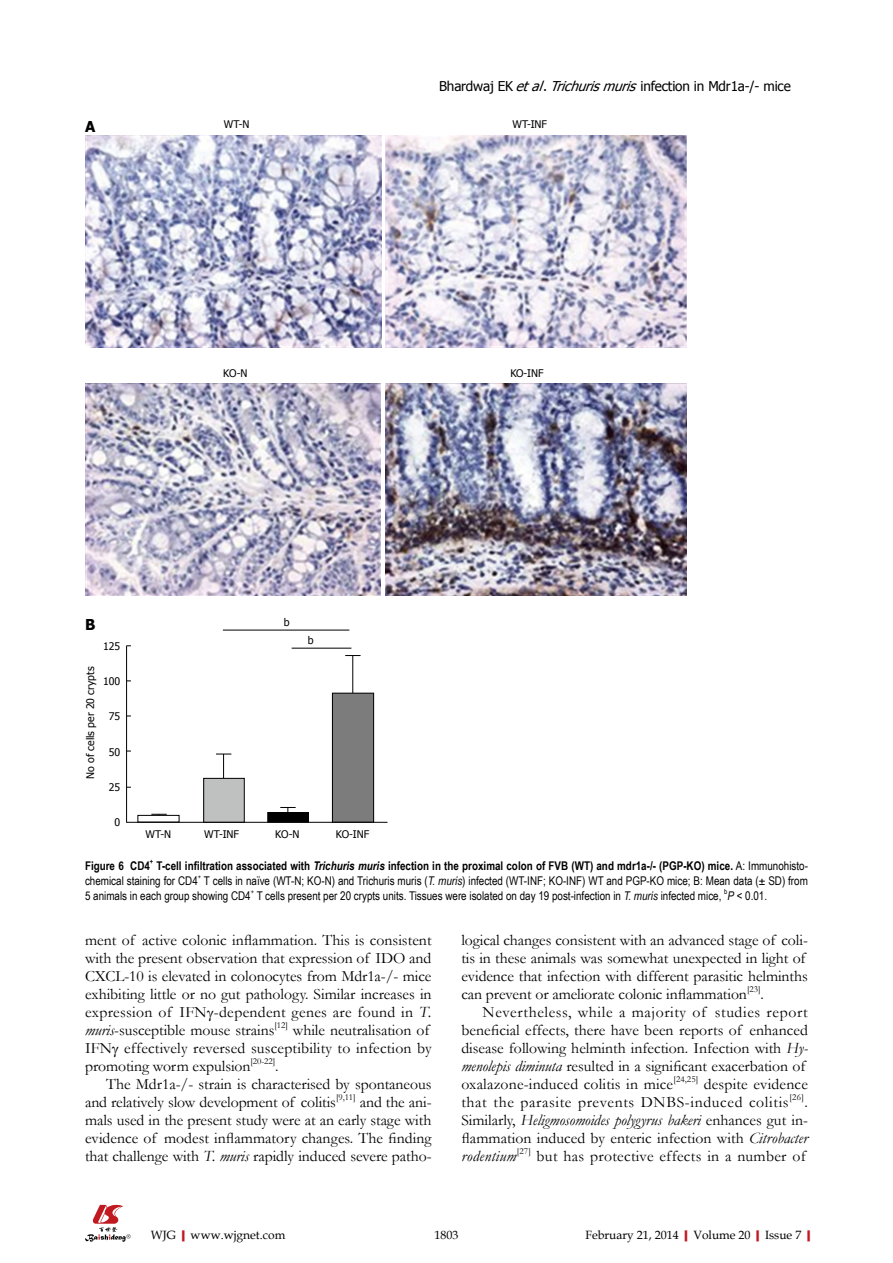
<style>
.page{position:relative;width:893px;height:1263px;background:#fff}
.page>*{position:absolute;margin:0;border:0;box-sizing:border-box;transform-origin:0 0}
.t1{font:15.75px/18px "Garamond";color:#000;text-align:justify}
.t2{font:15.75px/18px "Garamond";letter-spacing:.04em;color:#000}
.t3{font:15.75px "Garamond";letter-spacing:.02em;color:#000}
.t4{font:700 15px "Tahoma";color:#000}
.t5{font:13.5px "Tahoma";letter-spacing:-.01em;color:#000}
.t6{font:12px/15px "Arial Narrow";color:#000}
.t7{font:700 12px/15px "Arial Narrow";color:#000}
.t8{font:12px "Book Antiqua";color:#000}
.t9{font:10.5px "Tahoma";color:#000}
.t10{font:9.15px "Garamond";letter-spacing:-.005em;color:#000}
.t11{font:7.05px "Arial Narrow";color:#000}
.t12{font:700 7.05px "Arial Narrow";color:#000}
.s1{font-style:italic}
.s2{font-weight:400}
.s3{font-weight:700;color:#c01920}
</style>
<div class="page">
<svg style="left:85px;top:1205px;width:46px;height:37px"></svg>
<img style="left:85px;top:135px;width:296px;height:213px">
<img style="left:385px;top:135px;width:302px;height:213px">
<img style="left:85px;top:384px;width:296px;height:212px">
<img style="left:385px;top:384px;width:302px;height:212px">
<hr style="left:126px;top:646px;width:1px;height:176px;background:#000">
<hr style="left:126px;top:822px;width:261px;height:1px;background:#000">
<div style="left:138px;top:815px;width:41px;height:7px;border:1px solid #000"></div>
<div style="left:268px;top:812px;width:40px;height:10px;background:#000"></div>
<div style="left:204px;top:778px;width:40px;height:44px;background:#bfc0c0"></div>
<div style="left:203px;top:778px;width:41px;height:44px;border:1px solid #000"></div>
<svg style="left:151px;top:814px;width:16px;height:1px"></svg>
<svg style="left:280px;top:807px;width:16px;height:5px"></svg>
<svg style="left:216px;top:754px;width:15px;height:24px"></svg>
<svg style="left:345px;top:655px;width:16px;height:1px"></svg>
<hr style="left:352px;top:655px;width:1px;height:38px;background:#000">
<div style="left:332px;top:693px;width:42px;height:129px;background:#7d7c7d"></div>
<div style="left:332px;top:693px;width:42px;height:129px;border:1px solid #000"></div>
<hr style="left:223px;top:630px;width:126px;height:1px;background:#000">
<hr style="left:292px;top:648px;width:59px;height:1px;background:#000">
<p class="t4" style="left:85px;top:116px;width:12px">A</p>
<p class="t5" style="left:439px;top:77px;width:353px">Bhardwaj EK <span class="s1">etal</span>. <span class="s1">Trichurismuris</span>infection in Mdr1a-/- mice</p>
<p class="t9" style="left:224px;top:117px;width:27px">WT-N</p>
<p class="t9" style="left:513px;top:117px;width:36px">WT-INF</p>
<p class="t9" style="left:223px;top:366px;width:26px">KO-N</p>
<p class="t9" style="left:510px;top:366px;width:35px">KO-INF</p>
<p class="t4" style="left:85px;top:614px;width:12px">B</p>
<p class="t9" style="left:103px;top:639px;width:19px">125</p>
<p class="t9" style="left:103px;top:674px;width:19px">100</p>
<p class="t9" style="left:109px;top:709px;width:13px">75</p>
<p class="t9" style="left:109px;top:745px;width:13px">50</p>
<p class="t9" style="left:109px;top:780px;width:13px">25</p>
<p class="t9" style="left:114px;top:815px;width:7px">0</p>
<p class="t9" style="left:83px;top:779px;width:114px;rotate:-90deg">No of cells per 20 crypts</p>
<p class="t9" style="left:284px;top:615px;width:7px">b</p>
<p class="t9" style="left:308px;top:633px;width:7px">b</p>
<p class="t9" style="left:146px;top:827px;width:27px">WT-N</p>
<p class="t9" style="left:204px;top:827px;width:36px">WT-INF</p>
<p class="t9" style="left:275px;top:827px;width:26px">KO-N</p>
<p class="t9" style="left:336px;top:827px;width:35px">KO-INF</p>
<p class="t7" style="left:85px;top:858px;width:66px">Figure 6 CD4</p>
<p class="t12" style="left:150px;top:856px;width:5px">+</p>
<p class="t7" style="left:85px;top:858px;width:724px;text-indent:72px">T-cell infiltration associated with <span class="s1">Trichuris muris</span> infection in the proximal colon of FVB (WT) and mdr1a-/- (PGP-KO) mice. <span class="s2">A: Immunohisto&shy;chemical staining for CD4</span></p>
<p class="t11" style="left:198px;top:871px;width:5px">+</p>
<p class="t6" style="left:85px;top:873px;width:724px;text-indent:119px">T cells in naïve (WT-N; KO-N) and Trichuris muris (<span class="s1">T. muris</span>) infected (WT-INF; KO-INF) WT and PGP-KO mice; B: Mean data (± SD) from<br>5 animals in each group showing CD4</p>
<p class="t11" style="left:251px;top:886px;width:5px">+</p>
<p class="t6" style="left:257px;top:888px;width:466px">T cells present per 20 crypts units. Tissues were isolated on day 19 post-infection in <span class="s1">T. muris</span> infected mice,</p>
<p class="t11" style="left:724px;top:886px;width:5px">b</p>
<p class="t6" style="left:727px;top:888px;width:41px"><span class="s1">P</span> &lt; 0.01.</p>
<p class="t1" style="left:85px;top:931px;width:348px">ment of active colonic inflammation. This is consistent with the present observation that expression of IDO and CXCL-10 is elevated in colonocytes from Mdr1a-/- mice exhibiting little or no gut pathology. Similar increases in expression of IFN -dependent genes are found in <span class="s1">T. muris</span>-susceptible mouse strains</p>
<p class="t10" style="left:274px;top:1018px;width:15px">[12]</p>
<p class="t1" style="left:85px;top:1021px;width:348px;text-align:left;text-indent:208px">while neutralisation of<br>IFN effectively reversed susceptibility to infection by promoting worm expulsion</p>
<p class="t10" style="left:251px;top:1054px;width:26px">[20-22]</p>
<p class="t1" style="left:275px;top:1057px;width:5px">.</p>
<p class="t1" style="left:106px;top:1075px;width:327px">The Mdr1a-/- strain is characterised by spontaneous</p>
<p class="t1" style="left:85px;top:1093px;width:252px">and relatively slow development of colitis</p>
<p class="t10" style="left:336px;top:1090px;width:21px">[9,11]</p>
<p class="t1" style="left:85px;top:1093px;width:348px;text-indent:275px">and the ani&shy;mals used in the present study were at an early stage with evidence of modest inflammatory changes. The finding that challenge with <span class="s1">T. muris</span> rapidly induced severe patho-</p>
<p class="t1" style="left:461px;top:931px;width:348px;text-align:left">logical changes consistent with an advanced stage of coli&shy;tis in these animals was somewhat unexpected in light of evidence that infection with different parasitic helminths can prevent or ameliorate colonic inflammation</p>
<p class="t10" style="left:747px;top:982px;width:15px">[23]</p>
<p class="t1" style="left:760px;top:985px;width:5px">.</p>
<p class="t2" style="left:483px;top:1003px;width:327px">Nevertheless, while a majority of studies report</p>
<p class="t1" style="left:461px;top:1021px;width:348px">beneficial effects, there have been reports of enhanced</p>
<p class="t1" style="left:461px;top:1039px;width:348px">disease following helminth infection. Infection with <span class="s1">Hy-</span></p>
<p class="t1" style="left:461px;top:1057px;width:346px"><span class="s1">menolepis diminuta</span> resulted in a significant exacerbation of</p>
<p class="t1" style="left:461px;top:1075px;width:213px">oxalazone-induced colitis in mice</p>
<p class="t10" style="left:673px;top:1072px;width:26px">[24,25]</p>
<p class="t2" style="left:461px;top:1075px;width:348px;text-indent:242px">despite evidence that the parasite prevents DNBS-induced colitis</p>
<p class="t10" style="left:789px;top:1090px;width:16px">[26]</p>
<p class="t1" style="left:461px;top:1093px;width:348px;text-indent:343px">.<br>Similarly, <span class="s1">Heligmosomoides polygyrus bakeri</span> enhances gut in&shy;flammation induced by enteric infection with <span class="s1">Citrobacter rodentium</span></p>
<p class="t10" style="left:517px;top:1144px;width:16px">[27]</p>
<p class="t3" style="left:537px;top:1146px;width:271px">but has protective effects in a number of</p>
<p class="t8" style="left:151px;top:1226px;width:136px">WJG<span class="s3">|</span>www.wjgnet.com</p>
<p class="t8" style="left:434px;top:1226px;width:25px">1803</p>
<p class="t8" style="left:585px;top:1226px;width:232px">February 21, 2014<span class="s3">|</span>Volume 20<span class="s3">|</span>Issue 7<span class="s3">|</span></p>
</div>
